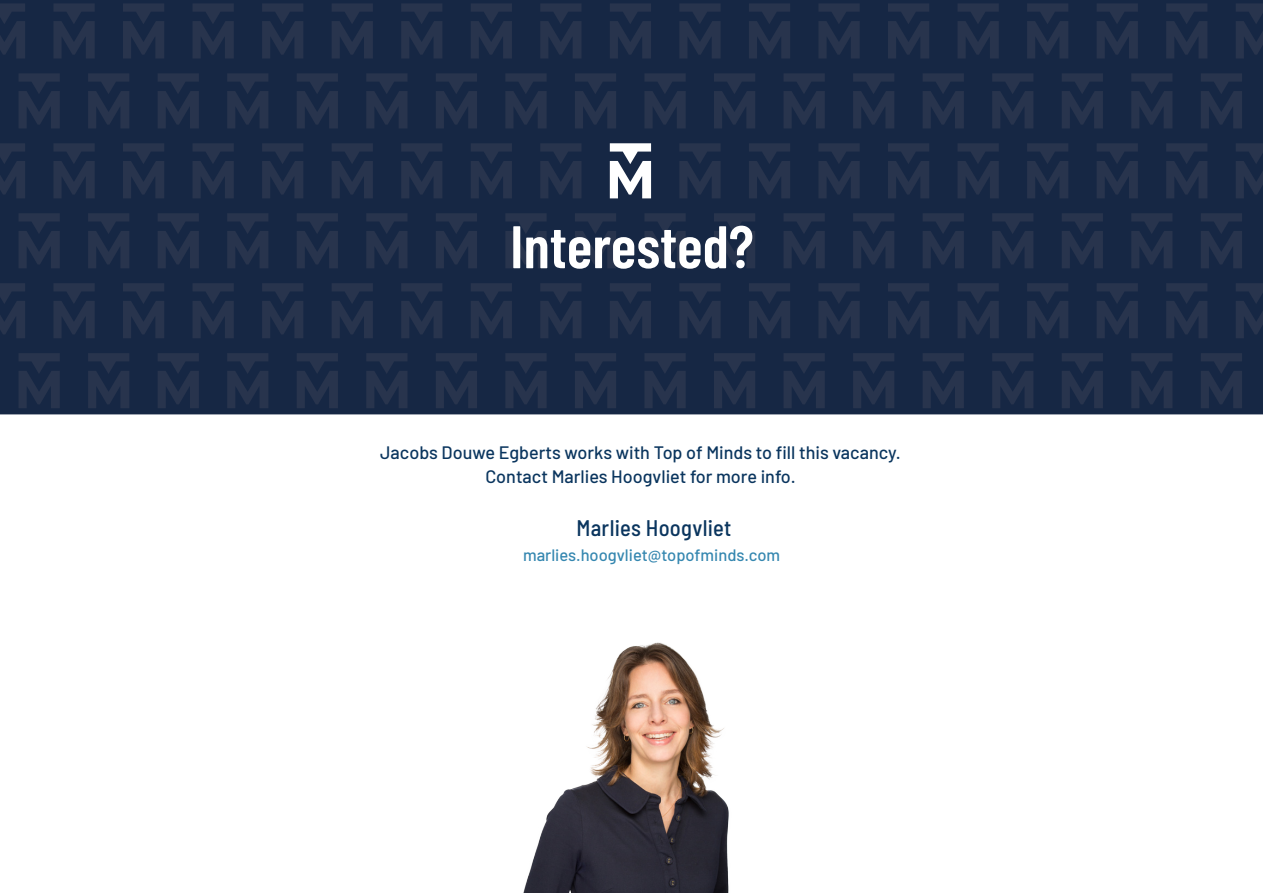
<style>
.page{position:relative;width:1263px;height:893px;background:#fff}
.page>*{position:absolute;margin:0;border:0;box-sizing:border-box;transform-origin:0 0}
.t1{font:600 60px "Barlow Condensed";color:#fff}
.t2{font:500 semi-condensed 22.5px "Barlow";letter-spacing:.01em;color:#0a355e}
.t3{font:500 18px "Barlow";color:#0a355e}
.t4{font:500 16.5px "Barlow";color:#3587b0}
</style>
<div class="page">
<div style="left:0;top:0;width:1263px;height:414px;background:#162744"></div>
<svg style="left:0;top:3px;width:25px;height:56px"></svg>
<svg style="left:0;top:283px;width:25px;height:55px"></svg>
<svg style="left:0;top:143px;width:25px;height:55px"></svg>
<svg style="left:88px;top:213px;width:41px;height:55px;background:#212f49"></svg>
<svg style="left:88px;top:73px;width:41px;height:55px;background:#212f49"></svg>
<svg style="left:88px;top:353px;width:41px;height:55px;background:#212f49"></svg>
<svg style="left:123px;top:3px;width:41px;height:56px;background:#202e49"></svg>
<svg style="left:123px;top:283px;width:41px;height:55px;background:#212f49"></svg>
<svg style="left:123px;top:143px;width:41px;height:55px;background:#212f49"></svg>
<svg style="left:227px;top:213px;width:41px;height:55px;background:#212e49"></svg>
<svg style="left:227px;top:73px;width:41px;height:55px;background:#212e49"></svg>
<svg style="left:227px;top:353px;width:41px;height:55px;background:#212f49"></svg>
<svg style="left:262px;top:3px;width:41px;height:56px;background:#202e49"></svg>
<svg style="left:262px;top:283px;width:41px;height:55px;background:#212f49"></svg>
<svg style="left:262px;top:143px;width:41px;height:55px;background:#212f49"></svg>
<svg style="left:366px;top:213px;width:41px;height:55px;background:#212e49"></svg>
<svg style="left:366px;top:73px;width:41px;height:55px;background:#212e49"></svg>
<svg style="left:366px;top:353px;width:41px;height:55px;background:#212e49"></svg>
<svg style="left:401px;top:3px;width:41px;height:56px;background:#202e49"></svg>
<svg style="left:401px;top:283px;width:41px;height:55px;background:#212e49"></svg>
<svg style="left:401px;top:143px;width:41px;height:55px;background:#212e49"></svg>
<svg style="left:505px;top:213px;width:42px;height:55px;background:#202e49"></svg>
<svg style="left:505px;top:73px;width:42px;height:55px;background:#202e49"></svg>
<svg style="left:505px;top:353px;width:42px;height:55px;background:#202e49"></svg>
<svg style="left:540px;top:3px;width:41px;height:56px;background:#202e49"></svg>
<svg style="left:540px;top:283px;width:41px;height:55px;background:#212e49"></svg>
<svg style="left:540px;top:143px;width:41px;height:55px;background:#212e49"></svg>
<svg style="left:644px;top:213px;width:42px;height:55px;background:#202e49"></svg>
<svg style="left:644px;top:73px;width:42px;height:55px;background:#202e49"></svg>
<svg style="left:644px;top:353px;width:42px;height:55px;background:#202e49"></svg>
<svg style="left:679px;top:3px;width:42px;height:56px;background:#202e49"></svg>
<svg style="left:679px;top:283px;width:42px;height:55px;background:#202e49"></svg>
<svg style="left:679px;top:143px;width:42px;height:55px;background:#202e49"></svg>
<svg style="left:783px;top:213px;width:42px;height:55px;background:#202e49"></svg>
<svg style="left:783px;top:73px;width:42px;height:55px;background:#202e49"></svg>
<svg style="left:783px;top:353px;width:42px;height:55px;background:#202e49"></svg>
<svg style="left:818px;top:3px;width:42px;height:56px;background:#202e49"></svg>
<svg style="left:818px;top:283px;width:42px;height:55px;background:#202e49"></svg>
<svg style="left:818px;top:143px;width:42px;height:55px;background:#202e49"></svg>
<svg style="left:923px;top:213px;width:41px;height:55px;background:#212f49"></svg>
<svg style="left:923px;top:73px;width:41px;height:55px;background:#212e49"></svg>
<svg style="left:923px;top:353px;width:41px;height:55px;background:#212f49"></svg>
<svg style="left:957px;top:3px;width:42px;height:56px;background:#202e49"></svg>
<svg style="left:957px;top:283px;width:42px;height:55px;background:#202e49"></svg>
<svg style="left:957px;top:143px;width:42px;height:55px;background:#202e49"></svg>
<svg style="left:1062px;top:213px;width:41px;height:55px;background:#212f49"></svg>
<svg style="left:1062px;top:73px;width:41px;height:55px;background:#212f49"></svg>
<svg style="left:1062px;top:353px;width:41px;height:55px;background:#212f49"></svg>
<svg style="left:1097px;top:3px;width:41px;height:56px;background:#202e49"></svg>
<svg style="left:1097px;top:283px;width:41px;height:55px;background:#212f49"></svg>
<svg style="left:1097px;top:143px;width:41px;height:55px;background:#212f49"></svg>
<svg style="left:1201px;top:213px;width:41px;height:55px;background:#212f49"></svg>
<svg style="left:1201px;top:73px;width:41px;height:55px;background:#212f49"></svg>
<svg style="left:1201px;top:353px;width:41px;height:55px;background:#212f49"></svg>
<svg style="left:1236px;top:3px;width:27px;height:56px;background:#202e49"></svg>
<svg style="left:1236px;top:283px;width:27px;height:55px"></svg>
<svg style="left:1236px;top:143px;width:27px;height:55px"></svg>
<svg style="left:19px;top:213px;width:41px;height:55px;background:#212e49"></svg>
<svg style="left:19px;top:73px;width:41px;height:55px;background:#212e49"></svg>
<svg style="left:19px;top:353px;width:41px;height:55px;background:#212f49"></svg>
<svg style="left:53px;top:3px;width:42px;height:56px;background:#202e49"></svg>
<svg style="left:53px;top:283px;width:42px;height:55px;background:#202e49"></svg>
<svg style="left:53px;top:143px;width:42px;height:55px;background:#202e49"></svg>
<svg style="left:158px;top:213px;width:41px;height:55px;background:#212f49"></svg>
<svg style="left:158px;top:73px;width:41px;height:55px;background:#212e49"></svg>
<svg style="left:158px;top:353px;width:41px;height:55px;background:#212f49"></svg>
<svg style="left:193px;top:3px;width:41px;height:56px;background:#202e49"></svg>
<svg style="left:193px;top:283px;width:41px;height:55px;background:#212e49"></svg>
<svg style="left:193px;top:143px;width:41px;height:55px;background:#212e49"></svg>
<svg style="left:297px;top:213px;width:41px;height:55px;background:#212f49"></svg>
<svg style="left:297px;top:73px;width:41px;height:55px;background:#212f49"></svg>
<svg style="left:297px;top:353px;width:41px;height:55px;background:#212f49"></svg>
<svg style="left:332px;top:3px;width:41px;height:56px;background:#202e49"></svg>
<svg style="left:332px;top:283px;width:41px;height:55px;background:#212f49"></svg>
<svg style="left:332px;top:143px;width:41px;height:55px;background:#212f49"></svg>
<svg style="left:436px;top:213px;width:41px;height:55px;background:#212f49"></svg>
<svg style="left:436px;top:73px;width:41px;height:55px;background:#212f49"></svg>
<svg style="left:436px;top:353px;width:41px;height:55px;background:#212f49"></svg>
<svg style="left:471px;top:3px;width:41px;height:56px;background:#202e49"></svg>
<svg style="left:471px;top:283px;width:41px;height:55px;background:#212f49"></svg>
<svg style="left:471px;top:143px;width:41px;height:55px;background:#212f49"></svg>
<svg style="left:575px;top:213px;width:41px;height:55px;background:#212f49"></svg>
<svg style="left:575px;top:73px;width:41px;height:55px;background:#212f49"></svg>
<svg style="left:575px;top:353px;width:41px;height:55px;background:#212f49"></svg>
<svg style="left:610px;top:3px;width:41px;height:56px;background:#202e49"></svg>
<svg style="left:610px;top:283px;width:41px;height:55px;background:#212f49"></svg>
<svg style="left:610px;top:143px;width:41px;height:55px"></svg>
<svg style="left:714px;top:213px;width:41px;height:55px;background:#212f49"></svg>
<svg style="left:714px;top:73px;width:41px;height:55px;background:#212f49"></svg>
<svg style="left:714px;top:353px;width:41px;height:55px;background:#212f49"></svg>
<svg style="left:749px;top:3px;width:41px;height:56px;background:#212e49"></svg>
<svg style="left:749px;top:283px;width:41px;height:55px;background:#212f49"></svg>
<svg style="left:749px;top:143px;width:41px;height:55px;background:#212f49"></svg>
<svg style="left:853px;top:213px;width:41px;height:55px;background:#212f49"></svg>
<svg style="left:853px;top:73px;width:41px;height:55px;background:#212e49"></svg>
<svg style="left:853px;top:353px;width:41px;height:55px;background:#212f49"></svg>
<svg style="left:888px;top:3px;width:41px;height:56px;background:#202e49"></svg>
<svg style="left:888px;top:283px;width:41px;height:55px;background:#212f49"></svg>
<svg style="left:888px;top:143px;width:41px;height:55px;background:#212f49"></svg>
<svg style="left:992px;top:213px;width:41px;height:55px;background:#212e49"></svg>
<svg style="left:992px;top:73px;width:41px;height:55px;background:#212e49"></svg>
<svg style="left:992px;top:353px;width:41px;height:55px;background:#212e49"></svg>
<svg style="left:1027px;top:3px;width:41px;height:56px;background:#202e49"></svg>
<svg style="left:1027px;top:283px;width:41px;height:55px;background:#212f49"></svg>
<svg style="left:1027px;top:143px;width:41px;height:55px;background:#212f49"></svg>
<svg style="left:1131px;top:213px;width:41px;height:55px;background:#212e49"></svg>
<svg style="left:1131px;top:73px;width:41px;height:55px;background:#212e49"></svg>
<svg style="left:1131px;top:353px;width:41px;height:55px;background:#212e49"></svg>
<svg style="left:1166px;top:3px;width:41px;height:56px;background:#202e49"></svg>
<svg style="left:1166px;top:283px;width:41px;height:55px;background:#212e49"></svg>
<svg style="left:1166px;top:143px;width:41px;height:55px;background:#212e49"></svg>
<img style="left:523px;top:642px;width:206px;height:251px">
<p class="t1" style="left:510px;top:204px;width:245px">Interested?</p>
<p class="t3" style="left:380px;top:440px;width:522px">Jacobs Douwe Egberts works with Top of Minds to fill this vacancy.</p>
<p class="t3" style="left:485px;top:464px;width:312px">Contact Marlies Hoogvliet for more info.</p>
<p class="t2" style="left:576px;top:511px;width:156px">Marlies Hoogvliet</p>
<p class="t4" style="left:523px;top:543px;width:259px">marlies.hoogvliet@topofminds.com</p>
</div>
